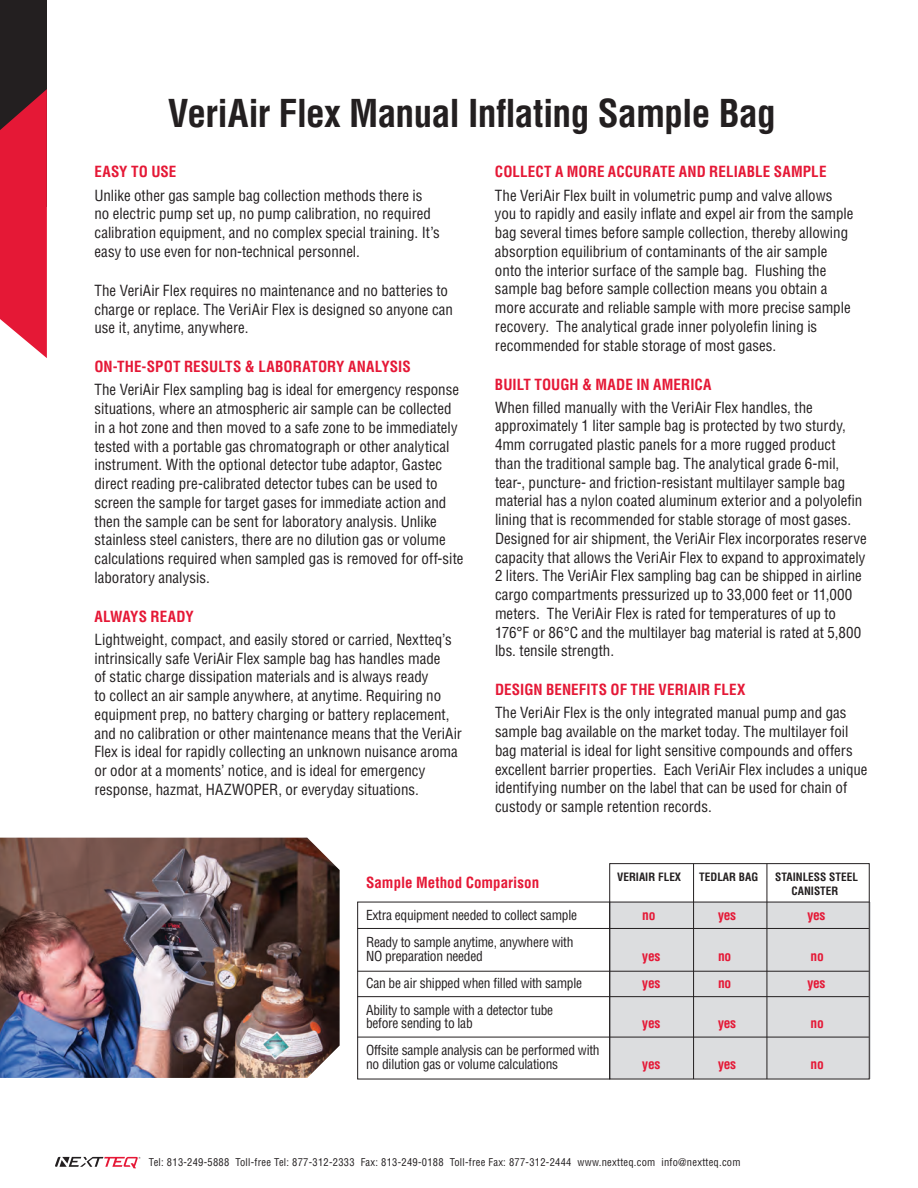
<style>
.page{position:relative;width:918px;height:1188px;background:#fff}
.page>*{position:absolute;margin:0;border:0;box-sizing:border-box;transform-origin:0 0}
.t1{font:700 condensed 37.5px "Helvetica";letter-spacing:-.02em;color:#231f20}
.t2{font:condensed 15px/18.8px "Helvetica";color:#231f20}
.t3{font:700 condensed 15px "Helvetica";letter-spacing:.005em;color:#e51836}
.t4{font:700 condensed 15px "Helvetica";letter-spacing:.17em;color:#e51836}
.t5{font:condensed 13.5px/13.5px "Helvetica";letter-spacing:-.02em;color:#231f20}
.t6{font:700 condensed 13.5px "Helvetica";letter-spacing:-.02em;color:#e51836}
.t7{font:700 condensed 11.25px "Helvetica";color:#231f20}
.t8{font:condensed 10.5px "Helvetica";letter-spacing:.025em;color:#231f20}
</style>
<div class="page">
<div style="left:0;top:0;width:47px;height:207px;background:#231f20"></div>
<svg style="left:0;top:89px;width:47px;height:269px;background:#d72942"></svg>
<svg style="left:55px;top:1157px;width:85px;height:11px"></svg>
<img style="left:0;top:838px;width:340px;height:240px">
<div style="left:610px;top:902px;width:260px;height:177px;background:#dcdddf"></div>
<hr style="left:609px;top:902px;width:261px;height:1px;background:#231f20">
<div style="left:609px;top:863px;width:261px;height:216px;border:1px solid #231f20"></div>
<div style="left:357px;top:902px;width:253px;height:177px;border:1px solid #231f20"></div>
<hr style="left:357px;top:928px;width:512px;height:1px;background:#231f20">
<hr style="left:357px;top:971px;width:512px;height:1px;background:#231f20">
<hr style="left:357px;top:996px;width:512px;height:1px;background:#231f20">
<hr style="left:357px;top:1037px;width:512px;height:1px;background:#231f20">
<hr style="left:767px;top:864px;width:1px;height:215px;background:#231f20">
<hr style="left:693px;top:864px;width:1px;height:215px;background:#231f20">
<h1 class="t1" style="left:168px;top:91px;width:609px">VERIAIR FLEX MANUAL INFLATING SAMPLE BAG</h1>
<p class="t4" style="left:94px;top:163px;width:61px">EASYTOUSE</p>
<p class="t2" style="left:94px;top:185px;width:347px">Unlike other gas sample bag collection methods there is no electric pump set up, no pump calibration, no required calibration equipment, and no complex special training. It’s easy to use even for non-technical personnel.</p>
<p class="t2" style="left:94px;top:281px;width:360px">The VeriAir Flex requires no maintenance and no batteries to charge or replace. The VeriAir Flex is designed so anyone can use it, anytime, anywhere.</p>
<p class="t3" style="left:94px;top:358px;width:94px">ON-THE -SPOT RES</p>
<p class="t3" style="left:209px;top:358px;width:18px">ULTS</p>
<p class="t3" style="left:245px;top:358px;width:149px">&amp; LABORATORY AN ALYSIS</p>
<p class="t2" style="left:94px;top:380px;width:371px">The VeriAir Flex sampling bag is ideal for emergency response situations, where an atmospheric air sample can be collected in a hot zone and then moved to a safe zone to be immediately tested with a portable gas chromatograph or other analytical instrument. With the optional detector tube adaptor, Gastec direct reading pre-calibrated detector tubes can be used to screen the sample for target gases for immediate action and then the sample can be sent for laboratory analysis. Unlike stainless steel canisters, there are no dilution gas or volume calculations required when sampled gas is removed for off-site laboratory analysis.</p>
<p class="t3" style="left:94px;top:607px;width:101px">AL WAYS RE ADY</p>
<p class="t2" style="left:94px;top:630px;width:369px">Lightweight, compact, and easily stored or carried, Nextteq’s intrinsically safe VeriAir Flex sample bag has handles made<br>of static charge dissipation materials and is always ready<br>to collect an air sample anywhere, at anytime. Requiring no equipment prep, no battery charging or battery replacement, and no calibration or other maintenance means that the VeriAir Flex is ideal for rapidly collecting an unknown nuisance aroma or odor at a moments’ notice, and is ideal for emergency response, hazmat, HAZWOPER, or everyday situations.</p>
<p class="t3" style="left:495px;top:163px;width:27px">COLLECT</p>
<p class="t3" style="left:555px;top:163px;width:57px">A MORE ACC</p>
<p class="t3" style="left:633px;top:163px;width:79px">URATE AND RELI</p>
<p class="t3" style="left:738px;top:163px;width:12px">ABLE</p>
<p class="t3" style="left:774px;top:163px;width:33px">SAMPLE</p>
<p class="t2" style="left:495px;top:185px;width:360px">The VeriAir Flex built in volumetric pump and valve allows you to rapidly and easily inflate and expel air from the sample bag several times before sample collection, thereby allowing absorption equilibrium of contaminants of the air sample onto the interior surface of the sample bag. Flushing the sample bag before sample collection means you obtain a more accurate and reliable sample with more precise sample recovery. The analytical grade inner polyolefin lining is recommended for stable storage of most gases.</p>
<p class="t3" style="left:495px;top:375px;width:51px">BUILT TOUG</p>
<p class="t3" style="left:570px;top:375px;width:31px">H &amp; MAD</p>
<p class="t3" style="left:625px;top:375px;width:87px">E IN AM ERICA</p>
<p class="t2" style="left:495px;top:397px;width:373px">When filled manually with the VeriAir Flex handles, the approximately 1 liter sample bag is protected by two sturdy, 4mm corrugated plastic panels for a more rugged product<br>than the traditional sample bag. The analytical grade 6-mil, tear-, puncture- and friction-resistant multilayer sample bag material has a nylon coated aluminum exterior and a polyolefin lining that is recommended for stable storage of most gases.<br>Designed for air shipment, the VeriAir Flex incorporates reserve capacity that allows the VeriAir Flex to expand to approximately 2 liters. The VeriAir Flex sampling bag can be shipped in airline cargo compartments pressurized up to 33,000 feet or 11,000 meters. The VeriAir Flex is rated for temperatures of up to 176°F or 86°C and the multilayer bag material is rated at 5,800 lbs. tensile strength.</p>
<p class="t3" style="left:495px;top:681px;width:3px">DESI</p>
<p class="t3" style="left:524px;top:681px;width:32px">GN BENEFITS</p>
<p class="t3" style="left:611px;top:681px;width:24px">OF THE</p>
<p class="t3" style="left:659px;top:681px;width:66px">VERIAI R FLEX</p>
<p class="t2" style="left:495px;top:703px;width:374px">The VeriAir Flex is the only integrated manual pump and gas sample bag available on the market today. The multilayer foil bag material is ideal for light sensitive compounds and offers excellent barrier properties. Each VeriAir Flex includes a unique identifying number on the label that can be used for chain of custody or sample retention records.</p>
<p class="t7" style="left:617px;top:870px;width:54px">VERIAIR FLEX</p>
<p class="t7" style="left:699px;top:870px;width:61px">TEDLAR BAG</p>
<p class="t7" style="left:775px;top:870px;width:24px">STAINLESS</p>
<p class="t7" style="left:829px;top:870px;width:13px">STEEL</p>
<p class="t7" style="left:792px;top:884px;width:19px">CANISTE</p>
<p class="t7" style="left:832px;top:884px;width:8px">R</p>
<p class="t3" style="left:366px;top:874px;width:175px">SAMPLE METHOD COMPARISON</p>
<p class="t5" style="left:366px;top:908px;width:213px">Extra equipment needed to collect sample</p>
<p class="t6" style="left:642px;top:907px;width:15px">NO</p>
<p class="t6" style="left:718px;top:907px;width:20px">YES</p>
<p class="t6" style="left:807px;top:907px;width:20px">YES</p>
<p class="t5" style="left:366px;top:935px;width:209px">Ready to sample anytime, anywhere with<br>NO preparation needed</p>
<p class="t6" style="left:642px;top:948px;width:20px">YES</p>
<p class="t6" style="left:718px;top:948px;width:15px">NO</p>
<p class="t6" style="left:811px;top:948px;width:15px">NO</p>
<p class="t5" style="left:366px;top:976px;width:218px">Can be air shipped when filled with sample</p>
<p class="t6" style="left:642px;top:975px;width:20px">YES</p>
<p class="t6" style="left:718px;top:975px;width:15px">NO</p>
<p class="t6" style="left:807px;top:975px;width:20px">YES</p>
<p class="t5" style="left:366px;top:1003px;width:189px">Ability to sample with a detector tube before sending to lab</p>
<p class="t6" style="left:642px;top:1015px;width:20px">YES</p>
<p class="t6" style="left:718px;top:1015px;width:20px">YES</p>
<p class="t6" style="left:811px;top:1015px;width:15px">NO</p>
<p class="t5" style="left:366px;top:1043px;width:235px">Offsite sample analysis can be performed with no dilution gas or volume calculations</p>
<p class="t6" style="left:642px;top:1056px;width:20px">YES</p>
<p class="t6" style="left:718px;top:1056px;width:20px">YES</p>
<p class="t6" style="left:811px;top:1056px;width:15px">NO</p>
<p class="t8" style="left:149px;top:1156px;width:593px">Tel: 813-249-5888 Toll-free Tel: 877-312-2333 Fax: 813-249-0188 Toll-free Fax: 877-312-2444 www.nextteq.com info@nextteq.com</p>
</div>
